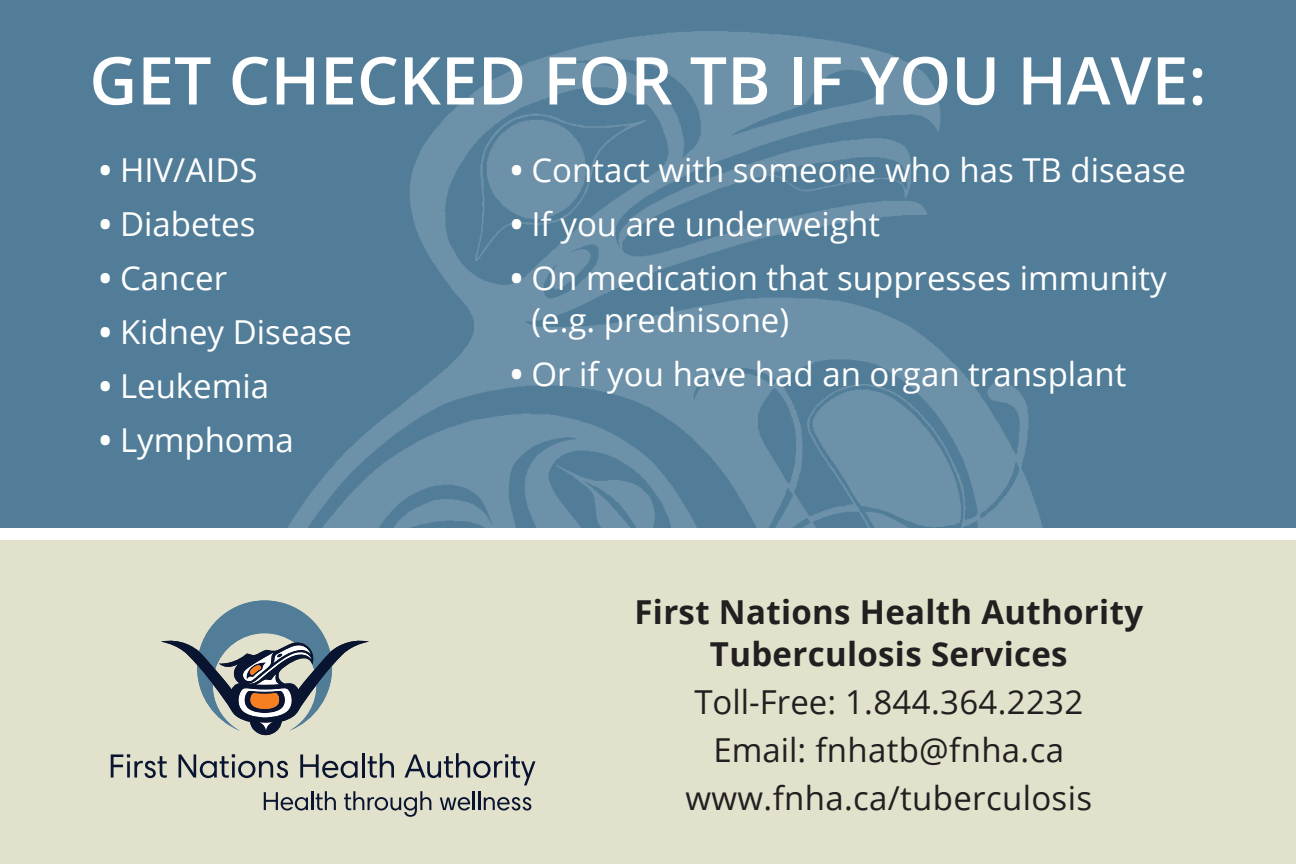
<style>
.page{position:relative;width:1296px;height:864px;background:#fff}
.page>*{position:absolute;margin:0;border:0;box-sizing:border-box;transform-origin:0 0}
.t1{font:600 66px "Open Sans";color:#fff}
.t2{font:33px/42px "Open Sans";color:#fff}
.t3{font:33px/48px "Open Sans";letter-spacing:.01em;color:#231f20;text-align:center}
.t4{font:700 33px/42px "Open Sans";letter-spacing:.01em;color:#231f20;text-align:center}
.s1{font-weight:700}
</style>
<div class="page">
<div style="left:0;top:540px;width:1296px;height:324px;background:#e2e1cb"></div>
<div style="left:0;top:0;width:1296px;height:527px;background:#517d98"></div>
<img style="left:288px;top:31px;width:755px;height:496px">
<svg style="left:111px;top:754px;width:56px;height:24px"></svg>
<svg style="left:179px;top:754px;width:109px;height:24px"></svg>
<svg style="left:300px;top:754px;width:58px;height:24px"></svg>
<hr style="left:362px;top:753px;width:3px;height:25px;background:#091430">
<svg style="left:368px;top:753px;width:26px;height:25px"></svg>
<svg style="left:404px;top:753px;width:132px;height:32px"></svg>
<svg style="left:264px;top:791px;width:72px;height:20px"></svg>
<svg style="left:344px;top:791px;width:87px;height:26px"></svg>
<svg style="left:440px;top:791px;width:91px;height:20px"></svg>
<svg style="left:161px;top:600px;width:208px;height:136px"></svg>
<h1 class="t1" style="left:89px;top:35px;width:1119px">GET CHECKED FOR TB IF YOU HAVE:</h1>
<p class="t2" style="left:99px;top:148px;width:160px"><span class="s1">•</span> HIV/AIDS</p>
<p class="t2" style="left:99px;top:202px;width:158px"><span class="s1">•</span> Diabetes</p>
<p class="t2" style="left:99px;top:256px;width:130px"><span class="s1">•</span> Cancer</p>
<p class="t2" style="left:99px;top:310px;width:255px"><span class="s1">•</span> Kidney Disease</p>
<p class="t2" style="left:99px;top:364px;width:172px"><span class="s1">•</span> Leukemia</p>
<p class="t2" style="left:99px;top:418px;width:196px"><span class="s1">•</span> Lymphoma</p>
<p class="t2" style="left:510px;top:148px;width:677px"><span class="s1">•</span> Contact with someone who has TB disease</p>
<p class="t2" style="left:510px;top:202px;width:371px"><span class="s1">•</span> If you are underweight</p>
<p class="t2" style="left:531px;top:256px;width:637px;text-indent:-21px"><span class="s1">•</span> On medication that suppresses immunity (e.g. prednisone)</p>
<p class="t2" style="left:510px;top:352px;width:618px"><span class="s1">•</span> Or if you have had an organ transplant</p>
<p class="t4" style="left:635px;top:590px;width:510px">First Nations Health Authority<br>Tuberculosis Services</p>
<p class="t3" style="left:686px;top:677px;width:408px">Toll-Free: 1.844.364.2232<br>Email: fnhatb@fnha.ca www.fnha.ca/tuberculosis</p>
</div>
